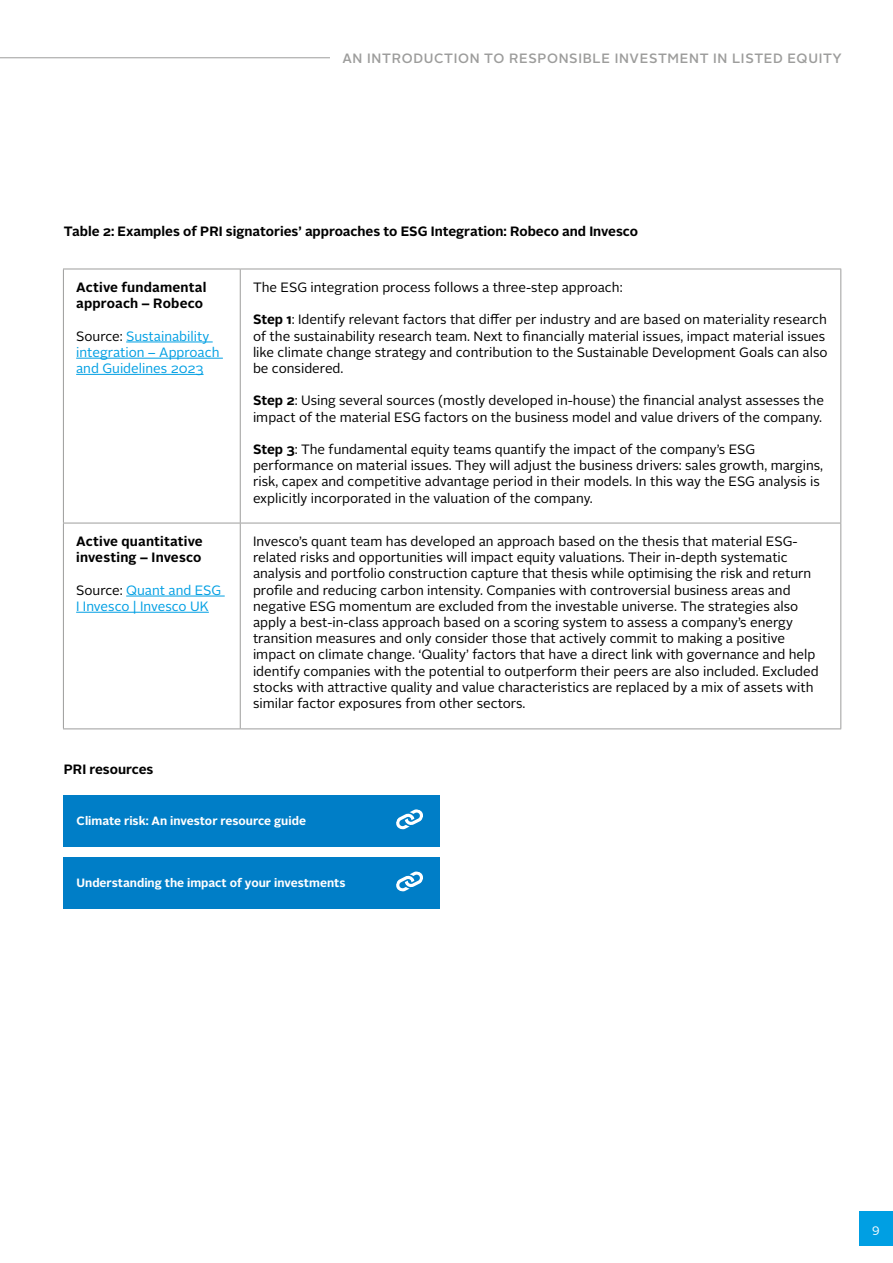
<style>
.page{position:relative;width:893px;height:1263px;background:#fff}
.page>*{position:absolute;margin:0;border:0;box-sizing:border-box;transform-origin:0 0}
.t1{font:13.5px/16.2px "Alright Sans";color:#000}
.t2{font:700 13.5px/16.2px "Alright Sans";color:#000}
.t3{font:13.5px/16.2px "Alright Sans";color:#009fe3}
.t4{font:500 13.5px "Alright Sans";letter-spacing:.05em;color:#9d9d9c}
.t5{font:700 12px "Alright Sans";color:#fff}
.t6{font:12px "Alright Sans";color:#fff}
.s1{color:#000}
.s2{font-weight:700}
</style>
<div class="page">
<div style="left:859px;top:1212px;width:34px;height:34px;background:#009fe3"></div>
<hr style="left:0;top:57px;width:330px;height:1px;background:#9d9d9c">
<div style="left:64px;top:795px;width:376px;height:51px;background:#007ec7"></div>
<svg style="left:396px;top:809px;width:27px;height:21px"></svg>
<div style="left:64px;top:857px;width:376px;height:52px;background:#007ec7"></div>
<svg style="left:396px;top:871px;width:27px;height:21px"></svg>
<hr style="left:63px;top:269px;width:1px;height:254px;background:#9d9d9c">
<hr style="left:240px;top:269px;width:1px;height:254px;background:#9d9d9c">
<hr style="left:840px;top:269px;width:1px;height:254px;background:#9d9d9c">
<hr style="left:63px;top:523px;width:177px;height:1px;background:#9d9d9c">
<hr style="left:63px;top:523px;width:1px;height:205px;background:#9d9d9c">
<hr style="left:240px;top:523px;width:601px;height:1px;background:#9d9d9c">
<hr style="left:240px;top:523px;width:1px;height:205px;background:#9d9d9c">
<hr style="left:840px;top:523px;width:1px;height:205px;background:#9d9d9c">
<hr style="left:63px;top:728px;width:177px;height:1px;background:#9d9d9c">
<hr style="left:240px;top:728px;width:601px;height:1px;background:#9d9d9c">
<hr style="left:63px;top:269px;width:177px;height:1px;background:#9d9d9c">
<hr style="left:240px;top:269px;width:601px;height:1px;background:#9d9d9c">
<hr style="left:126px;top:342px;width:87px;height:1px;background:#009fe3">
<hr style="left:76px;top:358px;width:147px;height:1px;background:#009fe3">
<hr style="left:76px;top:374px;width:128px;height:1px;background:#009fe3">
<hr style="left:126px;top:596px;width:99px;height:1px;background:#009fe3">
<hr style="left:76px;top:612px;width:133px;height:1px;background:#009fe3">
<p class="t4" style="left:342px;top:49px;width:501px">AN INTRODUCTION TO RESPONSIBLE INVESTMENT IN LISTED EQUITY</p>
<p class="t2" style="left:64px;top:223px;width:576px">Table 2: Examples of PRI signatories’ approaches to ESG Integration: Robeco and Invesco</p>
<p class="t2" style="left:76px;top:279px;width:132px">Active fundamental approach – Robeco</p>
<p class="t3" style="left:76px;top:328px;width:145px"><span class="s1">Source:</span> Sustainability integration – Approach and Guidelines 2023</p>
<p class="t2" style="left:76px;top:533px;width:128px">Active quantitative investing – Invesco</p>
<p class="t3" style="left:76px;top:582px;width:147px"><span class="s1">Source:</span> Quant and ESG<br>I Invesco | Invesco UK</p>
<p class="t2" style="left:64px;top:761px;width:91px">PRI resources</p>
<p class="t1" style="left:253px;top:279px;width:371px">The ESG integration process follows a three-step approach:</p>
<p class="t1" style="left:253px;top:312px;width:576px"><span class="s2">Step 1</span>: Identify relevant factors that differ per industry and are based on materiality research of the sustainability research team. Next to financially material issues, impact material issues like climate change strategy and contribution to the Sustainable Development Goals can also be considered.</p>
<p class="t1" style="left:253px;top:393px;width:572px"><span class="s2">Step 2</span>: Using several sources (mostly developed in-house) the financial analyst assesses the impact of the material ESG factors on the business model and value drivers of the company.</p>
<p class="t1" style="left:253px;top:441px;width:572px"><span class="s2">Step 3</span>: The fundamental equity teams quantify the impact of the company’s ESG performance on material issues. They will adjust the business drivers: sales growth, margins, risk, capex and competitive advantage period in their models. In this way the ESG analysis is explicitly incorporated in the valuation of the company.</p>
<p class="t1" style="left:253px;top:533px;width:567px">Invesco’s quant team has developed an approach based on the thesis that material ESG&shy;related risks and opportunities will impact equity valuations. Their in-depth systematic analysis and portfolio construction capture that thesis while optimising the risk and return profile and reducing carbon intensity. Companies with controversial business areas and negative ESG momentum are excluded from the investable universe. The strategies also apply a best-in-class approach based on a scoring system to assess a company’s energy transition measures and only consider those that actively commit to making a positive impact on climate change. ‘Quality’ factors that have a direct link with governance and help identify companies with the potential to outperform their peers are also included. Excluded stocks with attractive quality and value characteristics are replaced by a mix of assets with similar factor exposures from other sectors.</p>
<p class="t5" style="left:77px;top:813px;width:231px">Climate risk: An investor resource guide</p>
<p class="t5" style="left:77px;top:875px;width:271px">Understanding the impact of your investments</p>
<p class="t6" style="left:872px;top:1221px;width:9px">9</p>
</div>
